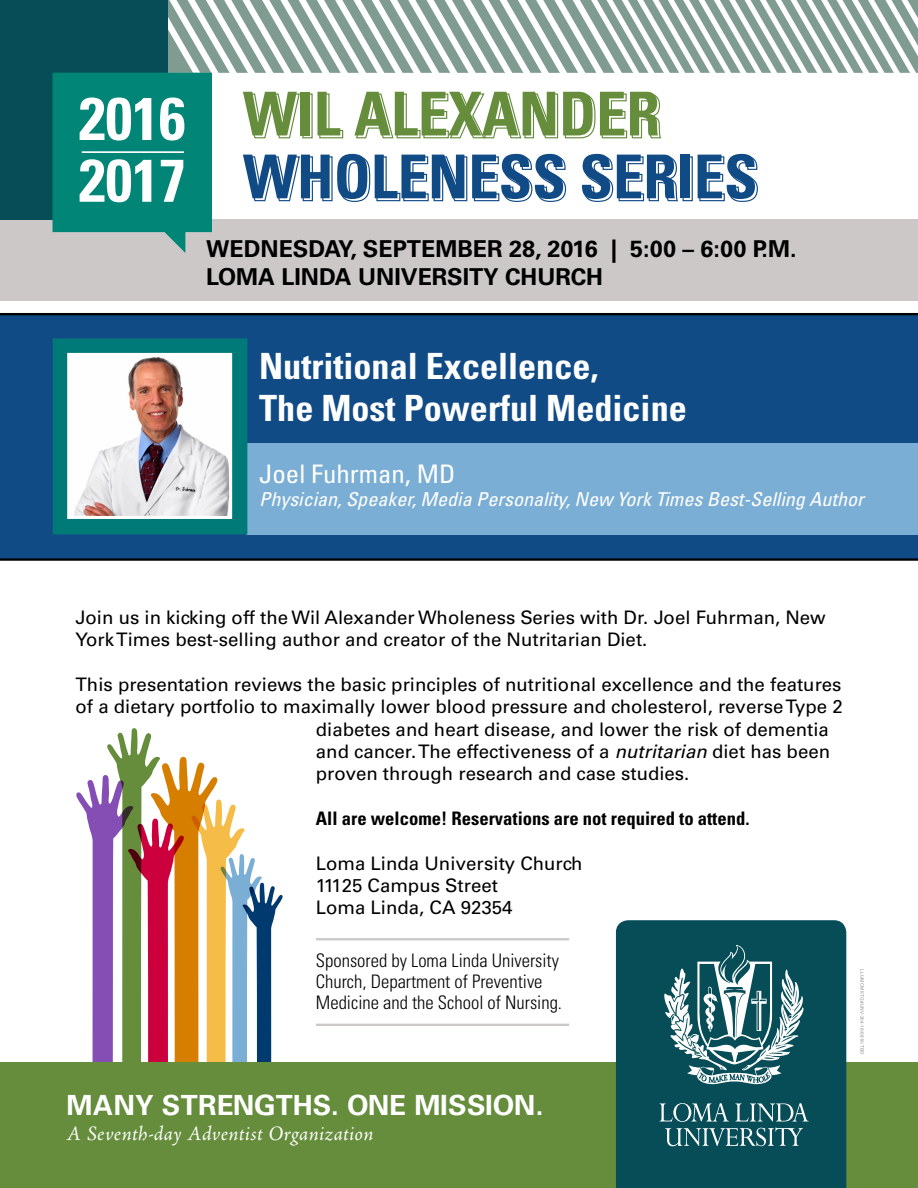
<style>
.page{position:relative;width:918px;height:1188px;background:#fff}
.page>*{position:absolute;margin:0;border:0;box-sizing:border-box;transform-origin:0 0}
.t1{font:700 condensed 60.6px "Univers LT Std";color:#114b86}
.t2{font:700 condensed 60.6px "Univers LT Std";color:#658d3c}
.t3{font:700 condensed 60.15px/61.8px "Univers LT Std";color:#fff}
.t4{font:700 condensed 36.15px/41.8px "Univers LT Std";color:#fff}
.t5{font:700 27.75px "Univers LT Std";color:#fff}
.t6{font:condensed 25.5px "Univers LT Std";color:#fff;scale:1.05 1}
.t7{font:700 23.25px/27.9px "Univers LT Std";color:#000}
.t8{font:italic 20.85px "Adobe Jenson Pro";letter-spacing:.015em;color:#fff}
.t9{font:italic condensed 19.2px "Univers LT Std";color:#fff;scale:1.05 1}
.t10{font:18.6px/22.4px "Univers LT Std";color:#000}
.t11{font:300 condensed 18.6px/21px "Univers LT Std";color:#000}
.t12{font:700 condensed 18.6px "Univers LT Std";color:#000}
.t13{font:4.65px "Univers LT Std";letter-spacing:.025em;color:#939598}
.s1{font-style:italic}
</style>
<div class="page">
<svg style="left:168px;top:0;width:750px;height:73px;fill:#809c90"></svg>
<svg style="left:244px;top:93px;width:56px;height:46px"></svg>
<svg style="left:319px;top:93px;width:25px;height:46px"></svg>
<svg style="left:356px;top:93px;width:305px;height:46px"></svg>
<svg style="left:244px;top:155px;width:323px;height:47px"></svg>
<svg style="left:583px;top:155px;width:95px;height:47px"></svg>
<div style="left:683px;top:156px;width:10px;height:45px;border:1px solid #114b86"></div>
<svg style="left:699px;top:155px;width:59px;height:47px"></svg>
<div style="left:0;top:219px;width:918px;height:81px;background:#cbc8c7"></div>
<div style="left:0;top:0;width:168px;height:219px;background:#064d58"></div>
<svg style="left:53px;top:73px;width:159px;height:180px;background:#168c7e"></svg>
<hr style="left:82px;top:151px;width:102px;height:2px;background:#fff">
<div style="left:0;top:313px;width:918px;height:248px;background:#114b86"></div>
<div style="left:246px;top:443px;width:672px;height:91px;background:#7baed4"></div>
<div style="left:53px;top:338px;width:194px;height:196px;background:#007a78"></div>
<img style="left:71px;top:357px;width:157px;height:158px">
<div style="left:67px;top:353px;width:165px;height:166px;border:3px solid #fff"></div>
<svg style="left:76px;top:728px;width:207px;height:334px"></svg>
<hr style="left:316px;top:938px;width:253px;height:2px;background:#cbc8c7">
<hr style="left:316px;top:1024px;width:253px;height:2px;background:#cbc8c7">
<div style="left:0;top:1062px;width:918px;height:126px;background:#658d3c"></div>
<div style="left:616px;top:920px;width:230px;height:268px;background:#064d58"></div>
<svg style="left:660px;top:1103px;width:149px;height:43px;background:#39727a"></svg>
<svg style="left:664px;top:944px;width:140px;height:141px"></svg>
<h2 class="t3" style="left:79px;top:87px;width:108px">2016<br>2017</h2>
<h1 class="t2" style="left:243px;top:77px;width:419px">WIL ALEXANDER</h1>
<h1 class="t1" style="left:243px;top:140px;width:516px">WHOLENESS SERIES</h1>
<p class="t7" style="left:206px;top:235px;width:592px">WEDNESDAY, SEPTEMBER 28, 2016 | 5:00 – 6:00 P.M.<br>LOMA LINDA UNIVERSITY CHURCH</p>
<h3 class="t4" style="left:259px;top:345px;width:429px">Nutritional Excellence,<br>The Most Powerful Medicine</h3>
<h3 class="t6" style="left:259px;top:458px;width:189px">Joel Fuhrman, MD</h3>
<p class="t9" style="left:259px;top:487px;width:577px">Physician, Speaker, Media Personality, New York Times Best-Selling Author</p>
<p class="t10" style="left:76px;top:606px;width:752px">Join us in kicking off the Wil Alexander Wholeness Series with Dr. Joel Fuhrman, New<br>York Times best-selling author and creator of the Nutritarian Diet.</p>
<p class="t10" style="left:76px;top:673px;width:768px">This presentation reviews the basic principles of nutritional excellence and the features</p>
<p class="t10" style="left:76px;top:696px;width:769px">of a dietary portfolio to maximally lower blood pressure and cholesterol, reverse Type 2</p>
<p class="t10" style="left:316px;top:718px;width:514px">diabetes and heart disease, and lower the risk of dementia</p>
<p class="t10" style="left:316px;top:740px;width:516px">and cancer. The effectiveness of a <span class="s1">nutritarian</span> diet has been</p>
<p class="t10" style="left:316px;top:763px;width:375px">proven through research and case studies.</p>
<p class="t12" style="left:316px;top:807px;width:435px">All are welcome! Reservations are not required to attend.</p>
<p class="t10" style="left:316px;top:852px;width:268px">Loma Linda University Church<br>11125 Campus Street<br>Loma Linda, CA 92354</p>
<p class="t11" style="left:316px;top:950px;width:248px">Sponsored by Loma Linda University<br>Church, Department of Preventive<br>Medicine and the School of Nursing.</p>
<h3 class="t5" style="left:67px;top:1089px;width:478px">MANY STRENGTHS. ONE MISSION.</h3>
<p class="t8" style="left:67px;top:1121px;width:308px">A Seventh-day Adventist Organization</p>
<p class="t13" style="left:865px;top:969px;width:86px;rotate:90deg">LLUMCMKTG#UNV-204-16/0816/TBD</p>
</div>
